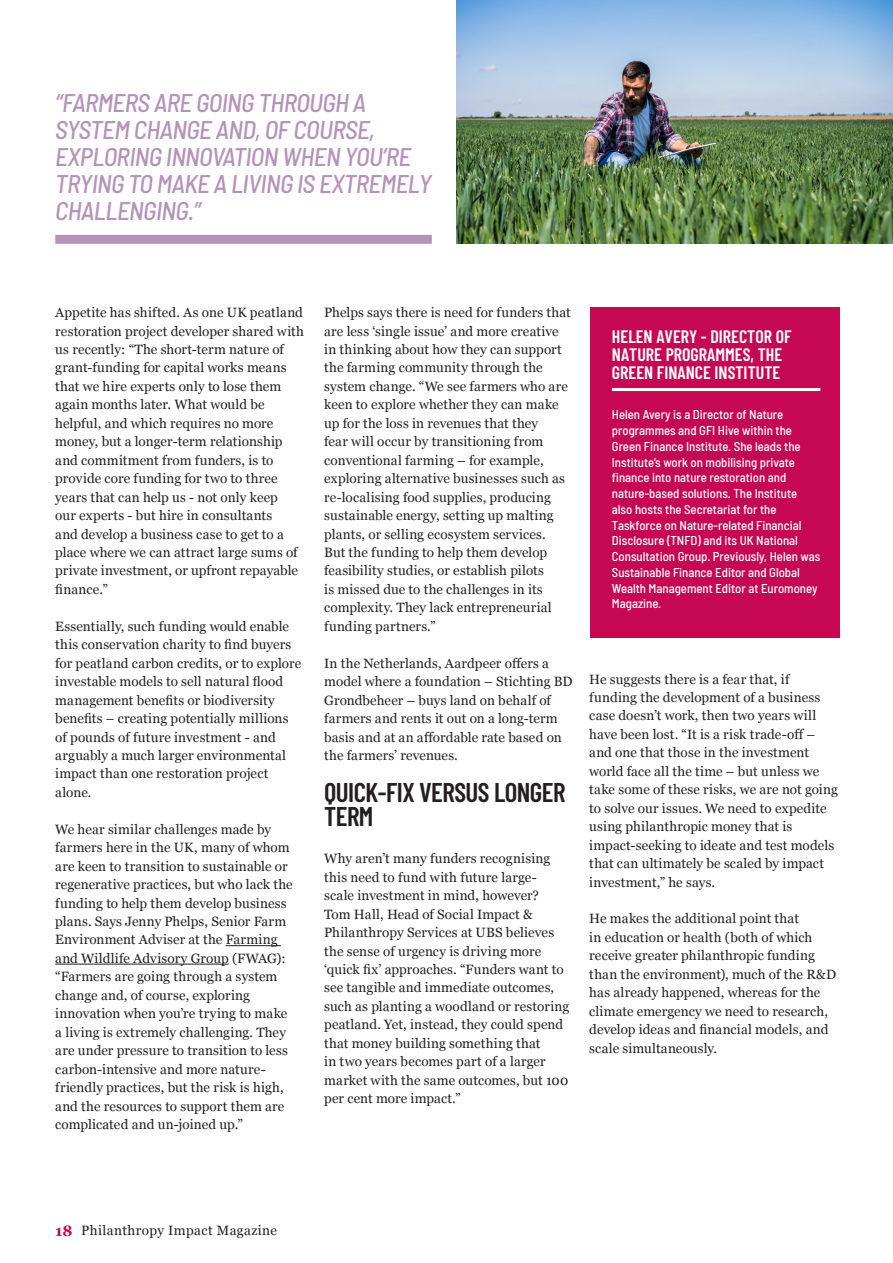
<style>
.page{position:relative;width:893px;height:1263px;background:#fff}
.page>*{position:absolute;margin:0;border:0;box-sizing:border-box;transform-origin:0 0}
.Paragraph_title{font:600 27px/24px "Barlow Condensed";letter-spacing:-.02em;color:#231f20}
.Quote_large{font:italic 500 semi-condensed 25.5px/27px "Barlow";letter-spacing:-.02em;color:#b592b9}
.author_in_block{font:600 18px/18px "Barlow Condensed";color:#fff}
.Body_Text{font:13.5px/18.5px "Georgia";letter-spacing:.01em;color:#231f20}
.Body_Text-2{font:13.5px "Georgia";letter-spacing:.03em;color:#231f20}
.Paragraph___tab{font:500 semi-condensed 12.75px/15.8px "Barlow";color:#fff}
.s1{font-weight:700;font-size:15px;color:#c60751}
</style>
<div class="page">
<hr style="left:226px;top:945px;width:55px;height:1px;background:#231f20">
<hr style="left:55px;top:964px;width:174px;height:1px;background:#231f20">
<img style="left:457px;top:0;width:436px;height:244px">
<div style="left:55px;top:235px;width:377px;height:9px;background:#b592b9"></div>
<div style="left:591px;top:307px;width:249px;height:331px;background:#c60751"></div>
<hr style="left:612px;top:388px;width:208px;height:3px;background:#fff">
<p class="Quote_large" style="left:55px;top:88px;width:378px">“FARMERS ARE GOING THROUGH A<br>SYSTEM CHANGE AND, OF COURSE,<br>EXPLORING INNOVATION WHEN YOU’RE<br>TRYING TO MAKE A LIVING IS EXTREMELY<br>CHALLENGING.”</p>
<p class="Body_Text" style="left:55px;top:303px;width:250px">Appetite has shifted. As one UK peatland restoration project developer shared with us recently: “The short-term nature of grant-funding for capital works means that we hire experts only to lose them again months later. What would be helpful, and which requires no more money, but a longer-term relationship and commitment from funders, is to provide core funding for two to three years that can help us - not only keep<br>our experts - but hire in consultants<br>and develop a business case to get to a place where we can attract large sums of private investment, or upfront repayable finance.”</p>
<p class="Body_Text" style="left:55px;top:616px;width:248px">Essentially, such funding would enable this conservation charity to find buyers for peatland carbon credits, or to explore investable models to sell natural flood management benefits or biodiversity benefits – creating potentially millions of pounds of future investment - and arguably a much larger environmental impact than one restoration project alone.</p>
<p class="Body_Text" style="left:55px;top:819px;width:239px">We hear similar challenges made by farmers here in the UK, many of whom are keen to transition to sustainable or regenerative practices, but who lack the funding to help them develop business plans. Says Jenny Phelps, Senior Farm Environment Adviser at the Farming and Wildlife Advisory Group (FWAG): “Farmers are going through a system change and, of course, exploring innovation when you’re trying to make a living is extremely challenging. They are under pressure to transition to less carbon-intensive and more nature&shy;friendly practices, but the risk is high, and the resources to support them are complicated and un-joined up.”</p>
<p class="Body_Text" style="left:324px;top:303px;width:248px">Phelps says there is need for funders that are less ‘single issue’ and more creative in thinking about how they can support the farming community through the system change. “We see farmers who are keen to explore whether they can make up for the loss in revenues that they<br>fear will occur by transitioning from conventional farming – for example, exploring alternative businesses such as re-localising food supplies, producing sustainable energy, setting up malting plants, or selling ecosystem services.<br>But the funding to help them develop feasibility studies, or establish pilots<br>is missed due to the challenges in its complexity. They lack entrepreneurial funding partners.”</p>
<p class="Body_Text" style="left:324px;top:653px;width:250px">In the Netherlands, Aardpeer offers a model where a foundation – Stichting BD Grondbeheer – buys land on behalf of farmers and rents it out on a long-term basis and at an affordable rate based on the farmers’ revenues.</p>
<p class="Paragraph_title" style="left:324px;top:779px;width:243px">QUICK-FIX VERSUS LONGER<br>TERM</p>
<p class="Body_Text" style="left:324px;top:849px;width:247px">Why aren’t many funders recognising this need to fund with future large&shy;scale investment in mind, however?<br>Tom Hall, Head of Social Impact &amp; Philanthropy Services at UBS believes the sense of urgency is driving more ‘quick fix’ approaches. “Funders want to see tangible and immediate outcomes, such as planting a woodland or restoring peatland. Yet, instead, they could spend that money building something that<br>in two years becomes part of a larger market with the same outcomes, but 100 per cent more impact.”</p>
<p class="author_in_block" style="left:612px;top:326px;width:181px">HELEN AVERY - DIRECTOR OF<br>NATURE PROGRAMMES, THE<br>GREEN FINANCE INSTITUTE</p>
<p class="Paragraph___tab" style="left:612px;top:406px;width:210px">Helen Avery is a Director of Nature programmes and GFI Hive within the Green Finance Institute. She leads the Institute’s work on mobilising private finance into nature restoration and nature-based solutions. The Institute also hosts the Secretariat for the Taskforce on Nature-related Financial Disclosure (TNFD) and its UK National Consultation Group. Previously, Helen was Sustainable Finance Editor and Global Wealth Management Editor at Euromoney Magazine.</p>
<p class="Body_Text" style="left:589px;top:669px;width:250px">He suggests there is a fear that, if funding the development of a business case doesn’t work, then two years will have been lost. “It is a risk trade-off – and one that those in the investment world face all the time – but unless we take some of these risks, we are not going to solve our issues. We need to expedite using philanthropic money that is impact-seeking to ideate and test models that can ultimately be scaled by impact investment,” he says.</p>
<p class="Body_Text" style="left:589px;top:909px;width:248px">He makes the additional point that<br>in education or health (both of which receive greater philanthropic funding than the environment), much of the R&amp;D has already happened, whereas for the climate emergency we need to research, develop ideas and financial models, and scale simultaneously.</p>
<p class="Body_Text-2" style="left:55px;top:1221px;width:223px"><span class="s1">18</span> Philanthropy Impact Magazine</p>
</div>
